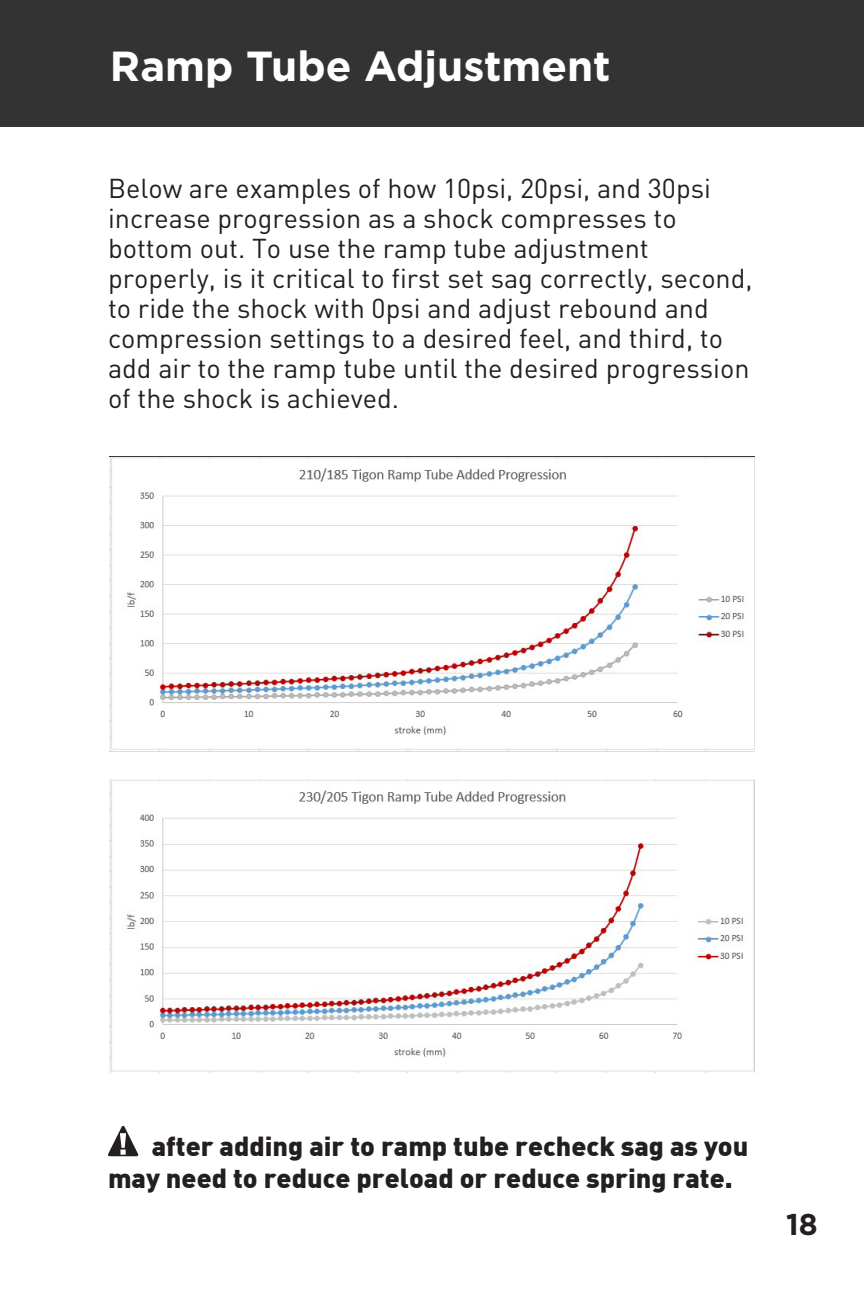
<style>
.page{position:relative;width:864px;height:1296px;background:#fff}
.page>*{position:absolute;margin:0;border:0;box-sizing:border-box;transform-origin:0 0}
.t1{font:700 42px "Gotham";color:#fff}
.t2{font:700 30px "Gotham";color:#231f20}
.t3{font:27px/30px "DIN";color:#231f20}
.t4{font:900 27px/32.4px "DIN";color:#231f20}
</style>
<div class="page">
<div style="left:0;top:0;width:864px;height:126px;background:#323332"></div>
<img style="left:110px;top:457px;width:644px;height:295px">
<img style="left:110px;top:780px;width:644px;height:292px">
<svg style="left:108px;top:1126px;width:31px;height:30px"></svg>
<p class="t1" style="left:110px;top:39px;width:502px">Ramp Tube Adjustment</p>
<p class="t3" style="left:108px;top:173px;width:646px">Below are examples of how 10psi, 20psi, and 30psi increase progression as a shock compresses to bottom out. To use the ramp tube adjustment properly, is it critical to first set sag correctly, second, to ride the shock with 0psi and adjust rebound and compression settings to a desired feel, and third, to add air to the ramp tube until the desired progression of the shock is achieved.</p>
<p class="t4" style="left:108px;top:1128px;width:642px;text-indent:44px">after adding air to ramp tube recheck sag as you may need to reduce preload or reduce spring rate.</p>
<p class="t2" style="left:786px;top:1205px;width:33px">18</p>
</div>
